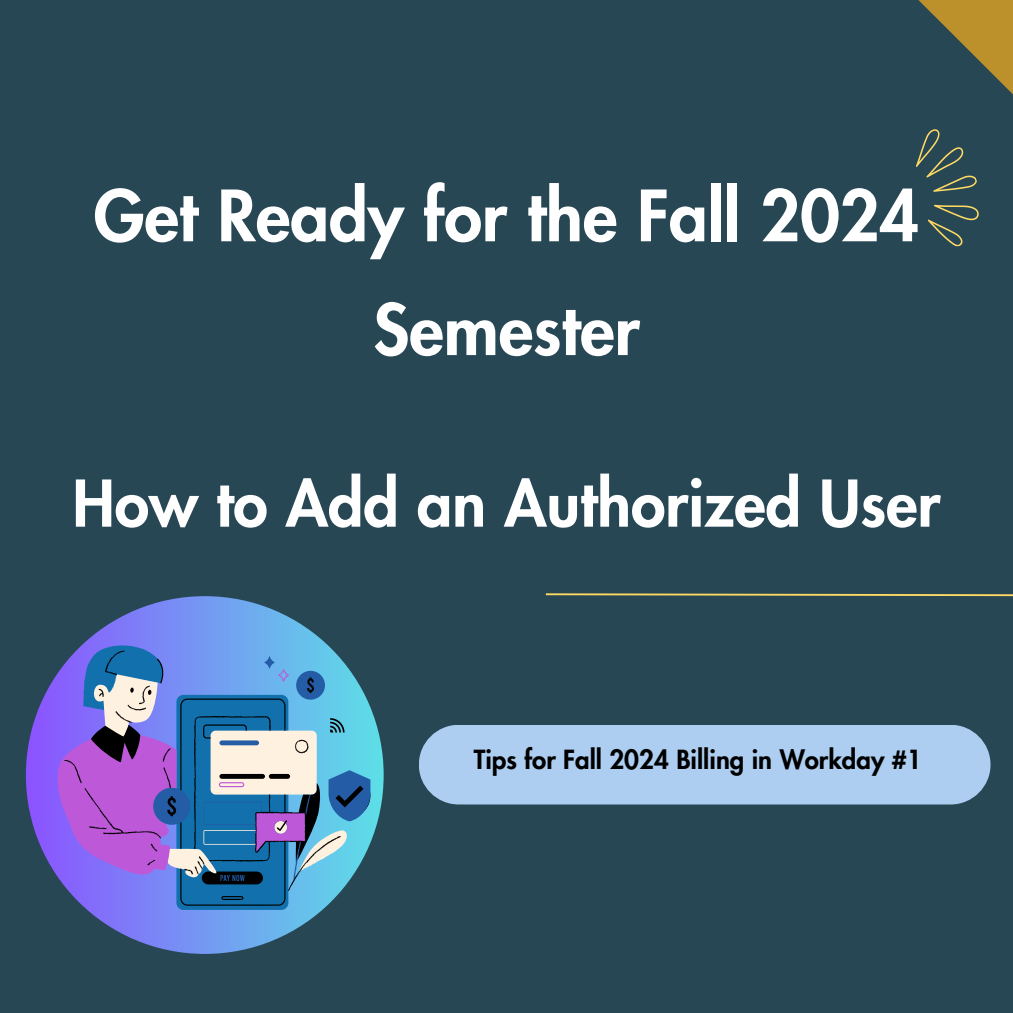
<style>
.page{position:relative;width:1013px;height:1013px;background:#fff}
.page>*{position:absolute;margin:0;border:0;box-sizing:border-box;transform-origin:0 0}
.t1{font:800 68.62px/113.8px "Futura LT Pro";color:#fff;text-align:center}
.t2{font:800 62.62px "Futura LT Pro";color:#fff}
.t3{font:800 25.75px "Futura LT Pro";color:#000}
</style>
<div class="page">
<div style="left:0;top:0;width:1012px;height:1012px;background:#274755"></div>
<svg style="left:918px;top:0;width:94px;height:94px"></svg>
<div style="left:419px;top:724px;width:571px;height:80px;background:#adcef0;border-radius:40px"></div>
<svg style="left:26px;top:596px;width:357px;height:357px;background:#7397f1"></svg>
<svg style="left:83px;top:640px;width:207px;height:269px;background:#6286e1"></svg>
<svg style="left:52px;top:669px;width:12px;height:212px;background:#885cf2"></svg>
<svg style="left:64px;top:650px;width:293px;height:255px;background:#7186c6"></svg>
<svg style="left:328px;top:770px;width:42px;height:51px;background:#2f70a8"></svg>
<svg style="left:545px;top:593px;width:467px;height:4px"></svg>
<svg style="left:916px;top:129px;width:63px;height:118px"></svg>
<p class="t1" style="left:94px;top:162px;width:827px">Get Ready for the Fall 2024<br>Semester</p>
<p class="t2" style="left:72px;top:475px;width:869px">How to Add an Authorized User</p>
<p class="t3" style="left:474px;top:748px;width:449px">Tips for Fall 2024 Billing in Workday #1</p>
</div>
